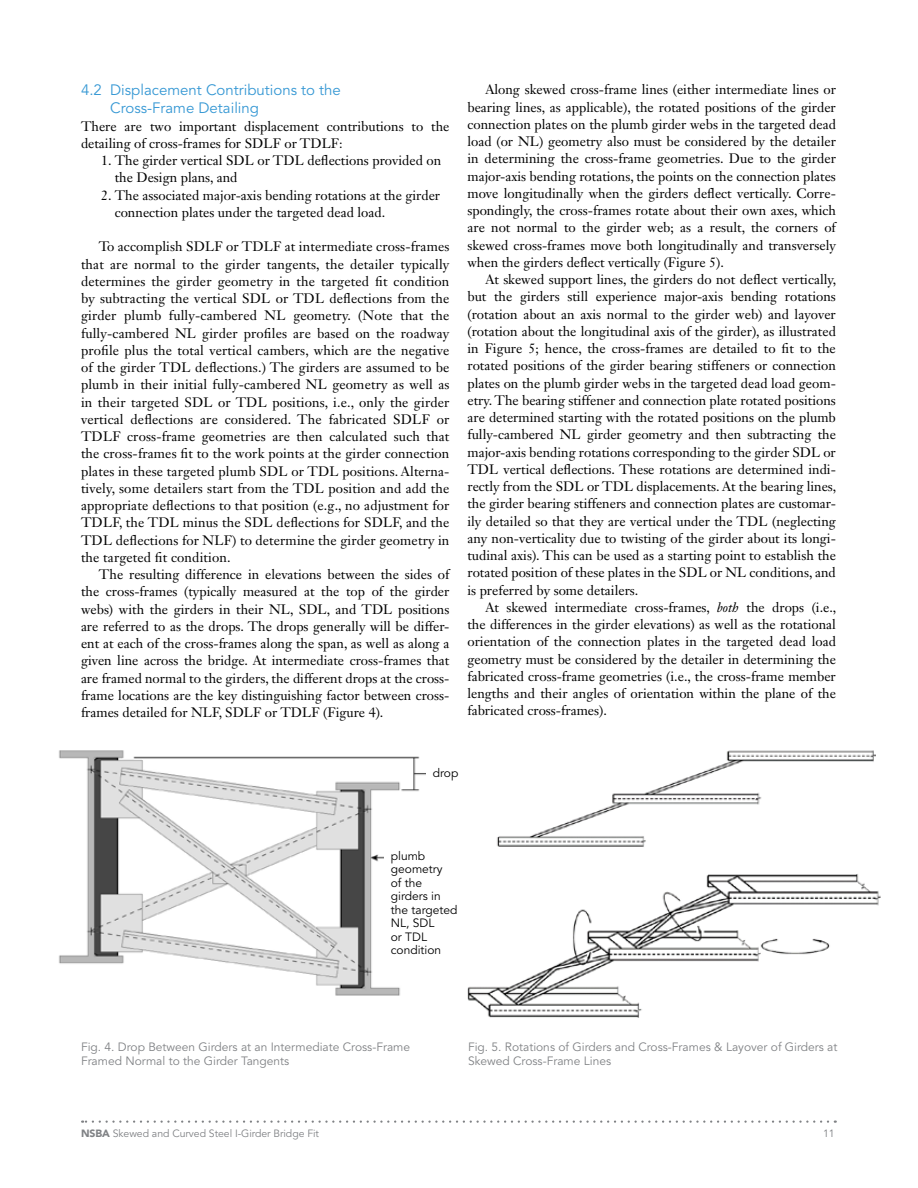
<style>
.page{position:relative;width:918px;height:1188px;background:#fff}
.page>*{position:absolute;margin:0;border:0;box-sizing:border-box;transform-origin:0 0}
.t1{font:15px/18px "Avenir LT Std";color:#3698d4}
.t2{font:13.5px/17.2px "Janson Text LT Std";color:#000;text-align:justify}
.t3{font:12px/13.5px "Avenir LT Std";color:#808285}
.t4{font:12px/13.5px "Avenir LT Std";color:#000}
.t5{font:10.5px "Avenir LT Std";letter-spacing:-.005em;color:#808285}
.s1{font-style:italic}
.s2{font-weight:900}
</style>
<div class="page">
<svg style="left:82px;top:1120px;width:746px;height:3px"></svg>
<img style="left:497px;top:750px;width:379px;height:97px">
<img style="left:467px;top:874px;width:414px;height:144px">
<img style="left:59px;top:750px;width:367px;height:246px">
<div style="left:384px;top:845px;width:83px;height:115px;background:#fff"></div>
<p class="t1" style="left:110px;top:82px;width:232px;text-indent:-29px">4.2 Displacement Contributions to the<br>Cross-Frame Detailing</p>
<p class="t2" style="left:81px;top:117px;width:370px">There are two important displacement contributions to the detailing of cross-frames for SDLF or TDLF:</p>
<p class="t2" style="left:115px;top:152px;width:328px;text-indent:-14px">1. The girder vertical SDL or TDL deflections provided on the Design plans, and</p>
<p class="t2" style="left:115px;top:186px;width:327px;text-indent:-14px">2. The associated major-axis bending rotations at the girder connection plates under the targeted dead load.</p>
<p class="t2" style="left:81px;top:238px;width:370px;text-indent:18px">To accomplish SDLF or TDLF at intermediate cross-frames that are normal to the girder tangents, the detailer typically determines the girder geometry in the targeted fit condition by subtracting the vertical SDL or TDL deflections from the girder plumb fully-cambered NL geometry. (Note that the fully-cambered NL girder profiles are based on the roadway profile plus the total vertical cambers, which are the negative of the girder TDL deflections.) The girders are assumed to be plumb in their initial fully-cambered NL geometry as well as in their targeted SDL or TDL positions, i.e., only the girder vertical deflections are considered. The fabricated SDLF or TDLF cross-frame geometries are then calculated such that the cross-frames fit to the work points at the girder connection plates in these targeted plumb SDL or TDL positions. Alterna&shy;tively, some detailers start from the TDL position and add the appropriate deflections to that position (e.g., no adjustment for TDLF, the TDL minus the SDL deflections for SDLF, and the TDL deflections for NLF) to determine the girder geometry in the targeted fit condition.</p>
<p class="t2" style="left:81px;top:566px;width:370px;text-indent:18px">The resulting difference in elevations between the sides of the cross-frames (typically measured at the top of the girder webs) with the girders in their NL, SDL, and TDL positions are referred to as the drops. The drops generally will be differ&shy;ent at each of the cross-frames along the span, as well as along a given line across the bridge. At intermediate cross-frames that are framed normal to the girders, the different drops at the cross&shy;frame locations are the key distinguishing factor between cross&shy;frames detailed for NLF, SDLF or TDLF (Figure 4).</p>
<p class="t2" style="left:467px;top:81px;width:370px;text-indent:18px">Along skewed cross-frame lines (either intermediate lines or bearing lines, as applicable), the rotated positions of the girder connection plates on the plumb girder webs in the targeted dead load (or NL) geometry also must be considered by the detailer in determining the cross-frame geometries. Due to the girder major-axis bending rotations, the points on the connection plates move longitudinally when the girders deflect vertically. Corre&shy;spondingly, the cross-frames rotate about their own axes, which are not normal to the girder web; as a result, the corners of skewed cross-frames move both longitudinally and transversely when the girders deflect vertically (Figure 5).</p>
<p class="t2" style="left:467px;top:271px;width:370px;text-indent:18px">At skewed support lines, the girders do not deflect vertically, but the girders still experience major-axis bending rotations (rotation about an axis normal to the girder web) and layover (rotation about the longitudinal axis of the girder), as illustrated in Figure 5; hence, the cross-frames are detailed to fit to the rotated positions of the girder bearing stiffeners or connection plates on the plumb girder webs in the targeted dead load geom&shy;etry. The bearing stiffener and connection plate rotated positions are determined starting with the rotated positions on the plumb fully-cambered NL girder geometry and then subtracting the major-axis bending rotations corresponding to the girder SDL or TDL vertical deflections. These rotations are determined indi&shy;rectly from the SDL or TDL displacements. At the bearing lines, the girder bearing stiffeners and connection plates are customar&shy;ily detailed so that they are vertical under the TDL (neglecting any non-verticality due to twisting of the girder about its longi&shy;tudinal axis). This can be used as a starting point to establish the rotated position of these plates in the SDL or NL conditions, and is preferred by some detailers.</p>
<p class="t2" style="left:467px;top:598px;width:370px;text-indent:18px">At skewed intermediate cross-frames, <span class="s1">both</span> the drops (i.e., the differences in the girder elevations) as well as the rotational orientation of the connection plates in the targeted dead load geometry must be considered by the detailer in determining the fabricated cross-frame geometries (i.e., the cross-frame member lengths and their angles of orientation within the plane of the fabricated cross-frames).</p>
<p class="t4" style="left:433px;top:767px;width:27px">drop</p>
<p class="t4" style="left:391px;top:849px;width:68px">plumb geometry<br>of the girders in the targeted<br>NL, SDL<br>or TDL condition</p>
<p class="t3" style="left:81px;top:1041px;width:331px">Fig. 4. Drop Between Girders at an Intermediate Cross-Frame<br>Framed Normal to the Girder Tangents</p>
<p class="t3" style="left:468px;top:1041px;width:371px">Fig. 5. Rotations of Girders and Cross-Frames &amp; Layover of Girders at<br>Skewed Cross-Frame Lines</p>
<p class="t5" style="left:81px;top:1128px;width:240px"><span class="s2">NSBA</span> Skewed and Curved Steel I-Girder Bridge Fit</p>
<p class="t5" style="left:823px;top:1128px;width:13px">11</p>
</div>
